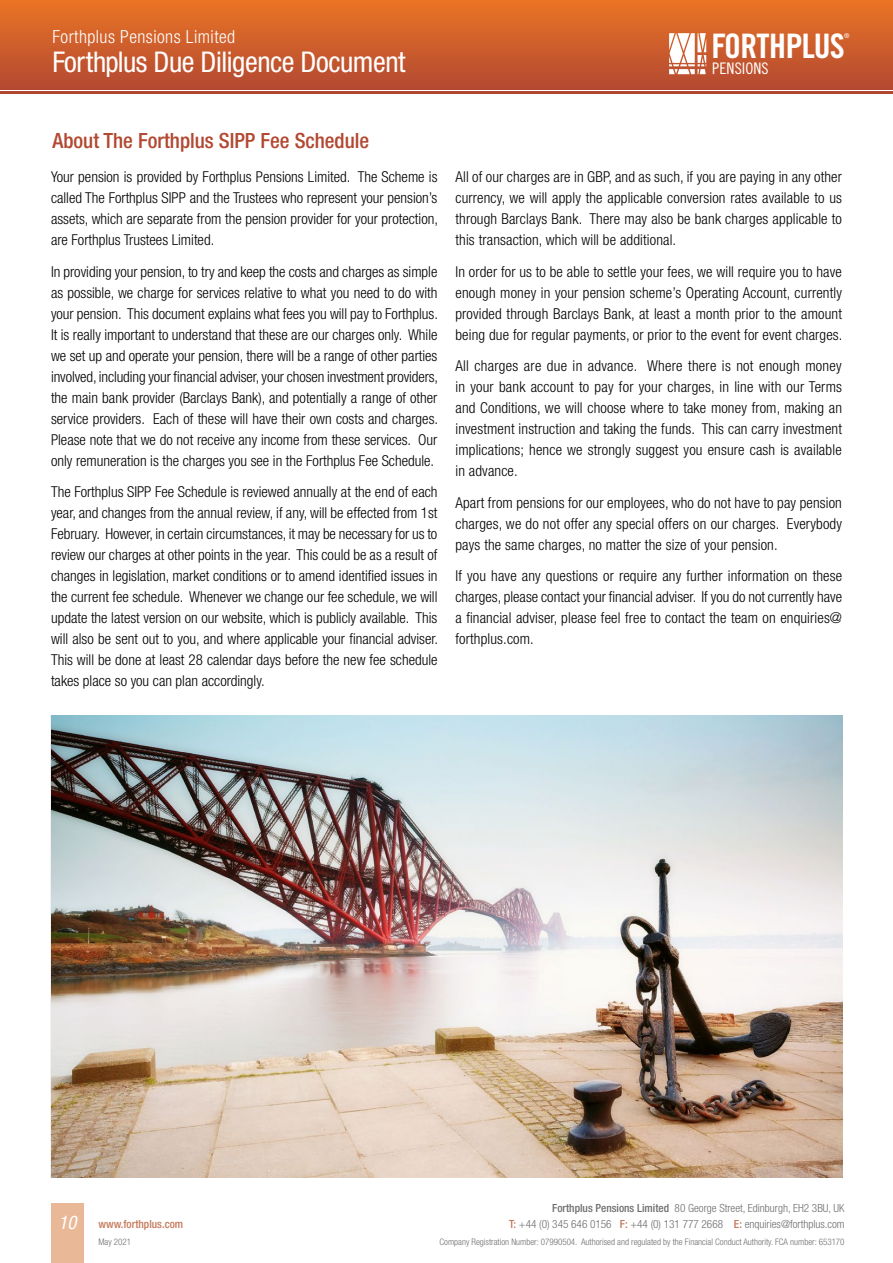
<style>
.page{position:relative;width:893px;height:1263px;background:#fff}
.page>*{position:absolute;margin:0;border:0;box-sizing:border-box;transform-origin:0 0}
.t1{font:33.75px "Trade Gothic Bold Cond Twenty";letter-spacing:-.025em;color:#fff}
.t2{font:condensed 28.65px "Helvetica Neue LT Pro";letter-spacing:-.015em;color:#fff}
.t3{font:500 condensed 21px "Helvetica Neue LT Pro";color:#b24831}
.t4{font:italic condensed 18.75px "Helvetica Neue LT Pro";color:#fff}
.t5{font:300 condensed 18px "Helvetica Neue LT Pro";letter-spacing:.025em;color:#fff}
.t6{font:15.9px "Trade Gothic Cond Eighteen";letter-spacing:.005em;color:#fff}
.t7{font:300 condensed 15px/21px "Helvetica Neue LT Pro";letter-spacing:.01em;color:#000;text-align:justify}
.t8{font:300 condensed 11.25px/16.5px "Helvetica Neue LT Pro";color:#6d6e71;text-align:right}
.t9{font:500 condensed 11.25px "Helvetica Neue LT Pro";color:#c5795b}
.t10{font:300 condensed 9px "Helvetica Neue LT Pro";color:#6d6e71}
.t11{font:6.6px "Trade Gothic Cond Eighteen";color:#fff}
.s1{font-weight:500}
.s2{font-weight:500;color:#c5795b}
</style>
<div class="page">
<div style="left:0;top:0;width:893px;height:89px;background:linear-gradient(to bottom,#ea7525,#b34932)"></div>
<hr style="left:0;top:91px;width:893px;height:3px;background:#b24831">
<svg style="left:669px;top:33px;width:37px;height:41px"></svg>
<div style="left:51px;top:1203px;width:33px;height:60px;background:#e9b897"></div>
<img style="left:51px;top:715px;width:791px;height:463px">
<p class="t5" style="left:53px;top:27px;width:184px">Forthplus Pensions Limited</p>
<h2 class="t2" style="left:53px;top:45px;width:355px">Forthplus Due Diligence Document</h2>
<p class="t11" style="left:844px;top:31px;width:7px">®</p>
<h1 class="t1" style="left:711px;top:25px;width:135px">FORTHPLUS</h1>
<p class="t6" style="left:712px;top:59px;width:58px">PENSIONS</p>
<h3 class="t3" style="left:53px;top:128px;width:318px">About The Forthplus SIPP Fee Schedule</h3>
<p class="t7" style="left:51px;top:166px;width:388px">Your pension is provided by Forthplus Pensions Limited. The Scheme is called The Forthplus SIPP and the Trustees who represent your pension’s assets, which are separate from the pension provider for your protection, are Forthplus Trustees Limited.</p>
<p class="t7" style="left:51px;top:261px;width:389px">In providing your pension, to try and keep the costs and charges as simple as possible, we charge for services relative to what you need to do with your pension. This document explains what fees you will pay to Forthplus.<br>It is really important to understand that these are our charges only. While we set up and operate your pension, there will be a range of other parties involved, including your financial adviser, your chosen investment providers, the main bank provider (Barclays Bank), and potentially a range of other service providers. Each of these will have their own costs and charges.<br>Please note that we do not receive any income from these services. Our only remuneration is the charges you see in the Forthplus Fee Schedule.</p>
<p class="t7" style="left:51px;top:481px;width:389px">The Forthplus SIPP Fee Schedule is reviewed annually at the end of each year, and changes from the annual review, if any, will be effected from 1st February. However, in certain circumstances, it may be necessary for us to review our charges at other points in the year. This could be as a result of changes in legislation, market conditions or to amend identified issues in the current fee schedule. Whenever we change our fee schedule, we will update the latest version on our website, which is publicly available. This will also be sent out to you, and where applicable your financial adviser.<br>This will be done at least 28 calendar days before the new fee schedule takes place so you can plan accordingly.</p>
<p class="t7" style="left:455px;top:166px;width:388px">All of our charges are in GBP, and as such, if you are paying in any other currency, we will apply the applicable conversion rates available to us through Barclays Bank. There may also be bank charges applicable to this transaction, which will be additional.</p>
<p class="t7" style="left:455px;top:261px;width:389px">In order for us to be able to settle your fees, we will require you to have enough money in your pension scheme’s Operating Account, currently provided through Barclays Bank, at least a month prior to the amount being due for regular payments, or prior to the event for event charges.</p>
<p class="t7" style="left:455px;top:355px;width:388px">All charges are due in advance. Where there is not enough money in your bank account to pay for your charges, in line with our Terms and Conditions, we will choose where to take money from, making an investment instruction and taking the funds. This can carry investment implications; hence we strongly suggest you ensure cash is available in advance.</p>
<p class="t7" style="left:455px;top:492px;width:388px">Apart from pensions for our employees, who do not have to pay pension charges, we do not offer any special offers on our charges. Everybody pays the same charges, no matter the size of your pension.</p>
<p class="t7" style="left:455px;top:565px;width:388px">If you have any questions or require any further information on these charges, please contact your financial adviser. If you do not currently have a financial adviser, please feel free to contact the team on enquiries@ forthplus.com.</p>
<p class="t4" style="left:59px;top:1211px;width:19px">10</p>
<p class="t9" style="left:98px;top:1218px;width:86px">www.forthplus.com</p>
<p class="t10" style="left:98px;top:1237px;width:34px">May 2021</p>
<p class="t8" style="left:509px;top:1199px;width:337px"><span class="s1">Forthplus Pensions Limited</span> 80 George Street, Edinburgh, EH2 3BU, UK<br><span class="s2">T:</span> +44 (0) 345 646 0156 <span class="s2">F:</span> +44 (0) 131 777 2668 <span class="s2">E:</span> enquiries@forthplus.com</p>
<p class="t10" style="left:439px;top:1237px;width:407px">Company Registration Number: 07990504. Authorised and regulated by the Financial Conduct Authority. FCA number: 653170</p>
</div>
